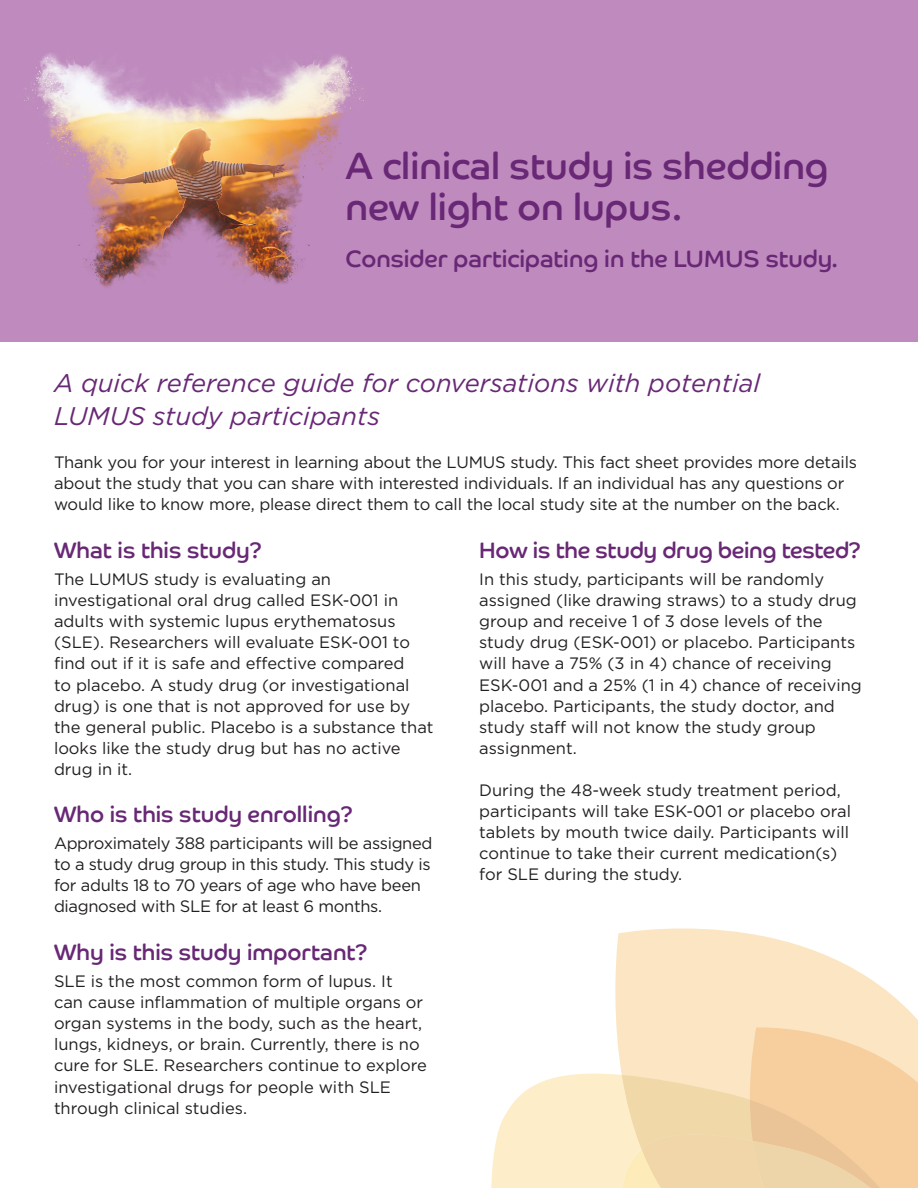
<style>
.page{position:relative;width:918px;height:1188px;background:#fff}
.page>*{position:absolute;margin:0;border:0;box-sizing:border-box;transform-origin:0 0}
.t1{font:37.5px/41.2px "Co Headline";color:#682875}
.t2{font:italic 25.5px/33px "Gotham";color:#682875}
.t3{font:23.85px "Co Headline";color:#682875}
.t4{font:22.5px "Co Headline";color:#682875}
.t5{font:16.5px/21px "Gotham";color:#231f20}
.t6{font:16.5px/21px "Gotham";letter-spacing:-.02em;color:#231f20}
</style>
<div class="page">
<img style="left:0;top:0;width:918px;height:341px">
<svg style="left:595px;top:928px;width:323px;height:146px;fill:#fbe5c2"></svg>
<svg style="left:491px;top:1074px;width:121px;height:114px;background:#fdefcf"></svg>
<svg style="left:612px;top:1027px;width:306px;height:161px;background:#f5d7ab"></svg>
<h1 class="t1" style="left:346px;top:145px;width:484px">A clinical study is shedding new light on lupus.</h1>
<h3 class="t3" style="left:346px;top:245px;width:494px">Consider participating in the LUMUS study.</h3>
<h2 class="t2" style="left:54px;top:366px;width:708px">A quick reference guide for conversations with potential<br>LUMUS study participants</h2>
<p class="t5" style="left:54px;top:452px;width:805px">Thank you for your interest in learning about the LUMUS study. This fact sheet provides more details about the study that you can share with interested individuals. If an individual has any questions or would like to know more, please direct them to call the local study site at the number on the back.</p>
<h3 class="t4" style="left:54px;top:537px;width:209px">What is this study?</h3>
<p class="t5" style="left:54px;top:569px;width:381px">The LUMUS study is evaluating an investigational oral drug called ESK-001 in adults with systemic lupus erythematosus (SLE). Researchers will evaluate ESK-001 to find out if it is safe and effective compared<br>to placebo. A study drug (or investigational drug) is one that is not approved for use by the general public. Placebo is a substance that looks like the study drug but has no active drug in it.</p>
<h3 class="t4" style="left:54px;top:801px;width:300px">Who is this study enrolling?</h3>
<p class="t6" style="left:54px;top:833px;width:380px">Approximately 388 participants will be assigned to a study drug group in this study. This study is for adults 18 to 70 years of age who have been diagnosed with SLE for at least 6 months.</p>
<h3 class="t4" style="left:54px;top:939px;width:315px">Why is this study important?</h3>
<p class="t5" style="left:54px;top:971px;width:375px">SLE is the most common form of lupus. It<br>can cause inflammation of multiple organs or organ systems in the body, such as the heart, lungs, kidneys, or brain. Currently, there is no cure for SLE. Researchers continue to explore investigational drugs for people with SLE through clinical studies.</p>
<h3 class="t4" style="left:479px;top:537px;width:383px">How is the study drug being tested?</h3>
<p class="t5" style="left:479px;top:569px;width:384px">In this study, participants will be randomly assigned (like drawing straws) to a study drug group and receive 1 of 3 dose levels of the study drug (ESK-001) or placebo. Participants will have a 75% (3 in 4) chance of receiving ESK-001 and a 25% (1 in 4) chance of receiving placebo. Participants, the study doctor, and study staff will not know the study group assignment.</p>
<p class="t5" style="left:479px;top:779px;width:373px">During the 48-week study treatment period, participants will take ESK-001 or placebo oral tablets by mouth twice daily. Participants will continue to take their current medication(s) for SLE during the study.</p>
</div>
